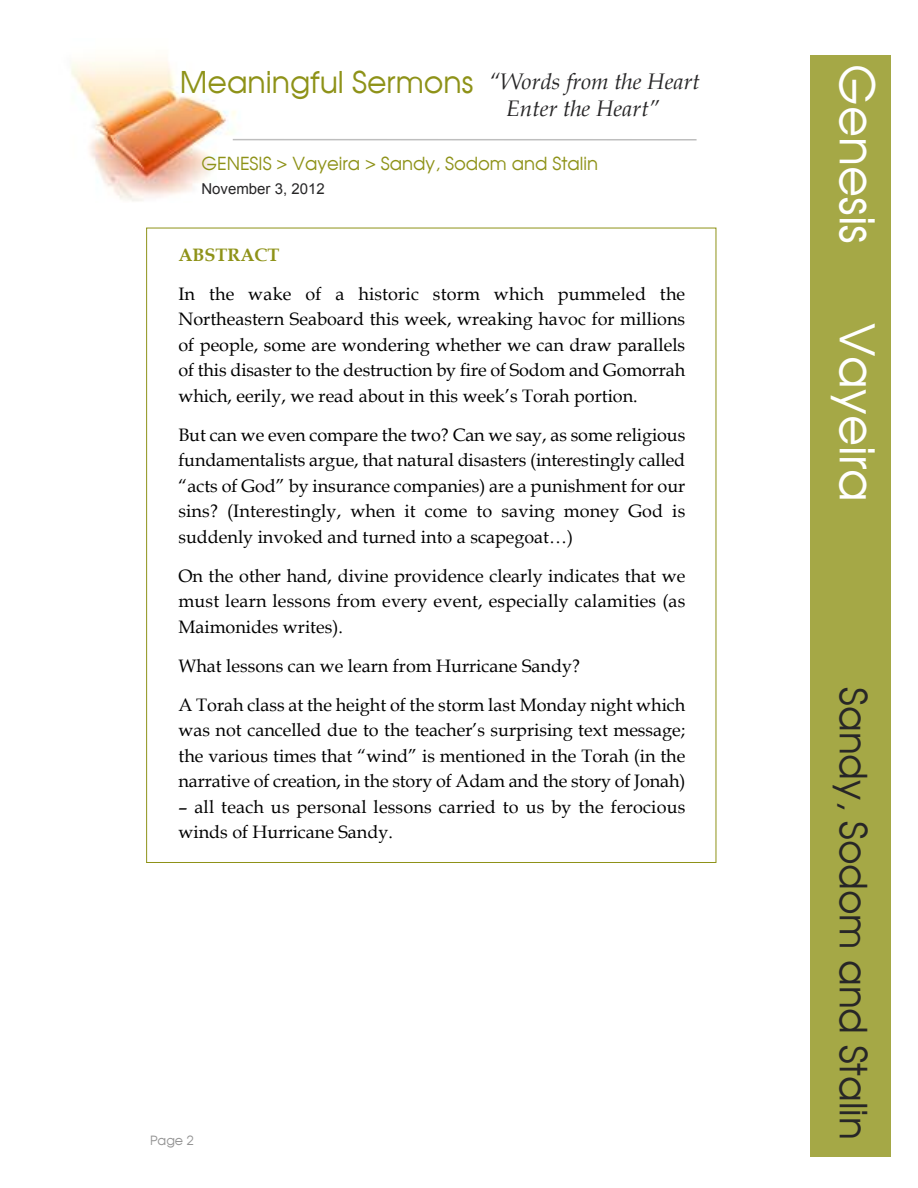
<style>
.page{position:relative;width:918px;height:1188px;background:#fff}
.page>*{position:absolute;margin:0;border:0;box-sizing:border-box;transform-origin:0 0}
.t1{font:47.7px "Avalon Plain";color:#fff}
.t2{font:37.5px "Avalon Plain";color:#272627}
.t3{font:30px "Avalon Plain";color:#8e9218}
.t4{font:italic 22.5px/27.2px "Book Antiqua";color:#272627}
.t5{font:18px/25.5px "Book Antiqua";color:#000;text-align:justify}
.t6{font:18px "Avalon Plain";color:#8e9218}
.t7{font:700 18px "Book Antiqua";color:#8e9218}
.t8{font:15px "Arial";color:#272627}
.t9{font:12.75px "Avalon Plain";color:#939393}
</style>
<div class="page">
<div style="left:810px;top:55px;width:81px;height:1101px;background:#a5a846"></div>
<img style="left:71px;top:57px;width:165px;height:144px">
<hr style="left:233px;top:139px;width:464px;height:2px;background:#bebebe">
<h3 class="t3" style="left:180px;top:70px;width:295px">Meaningful Sermons</h3>
<p class="t4" style="left:506px;top:68px;width:195px;text-indent:-17px">“Words from the Heart<br>Enter the Heart”</p>
<p class="t6" style="left:201px;top:156px;width:398px">GENESIS &gt; Vayeira &gt; Sandy, Sodom and Stalin</p>
<p class="t8" style="left:201px;top:180px;width:125px">November 3, 2012</p>
<p class="t7" style="left:178px;top:244px;width:103px">ABSTRACT</p>
<p class="t5" style="left:178px;top:281px;width:508px">In the wake of a historic storm which pummeled the Northeastern Seaboard this week, wreaking havoc for millions of people, some are wondering whether we can draw parallels of this disaster to the destruction by fire of Sodom and Gomorrah which, eerily, we read about in this week’s Torah portion.</p>
<p class="t5" style="left:178px;top:422px;width:508px">But can we even compare the two? Can we say, as some religious fundamentalists argue, that natural disasters (interestingly called “acts of God” by insurance companies) are a punishment for our sins? (Interestingly, when it come to saving money God is suddenly invoked and turned into a scapegoat…)</p>
<p class="t5" style="left:178px;top:563px;width:508px">On the other hand, divine providence clearly indicates that we must learn lessons from every event, especially calamities (as Maimonides writes).</p>
<p class="t5" style="left:178px;top:647px;width:508px;line-height:39px">What lessons can we learn from Hurricane Sandy?<br>A Torah class at the height of the storm last Monday night which</p>
<p class="t5" style="left:178px;top:718px;width:508px">was not cancelled due to the teacher’s surprising text message; the various times that “wind” is mentioned in the Torah (in the narrative of creation, in the story of Adam and the story of Jonah)</p>
<p class="t5" style="left:178px;top:794px;width:508px">– all teach us personal lessons carried to us by the ferocious winds of Hurricane Sandy.</p>
<p class="t9" style="left:150px;top:1135px;width:45px">Page 2</p>
<h1 class="t1" style="left:876px;top:64px;width:181px;rotate:90deg">Genesis</h1>
<h1 class="t1" style="left:876px;top:323px;width:181px;rotate:90deg">Vayeira</h1>
<h2 class="t2" style="left:868px;top:687px;width:454px;rotate:90deg">Sandy, Sodom and Stalin</h2>
</div>
